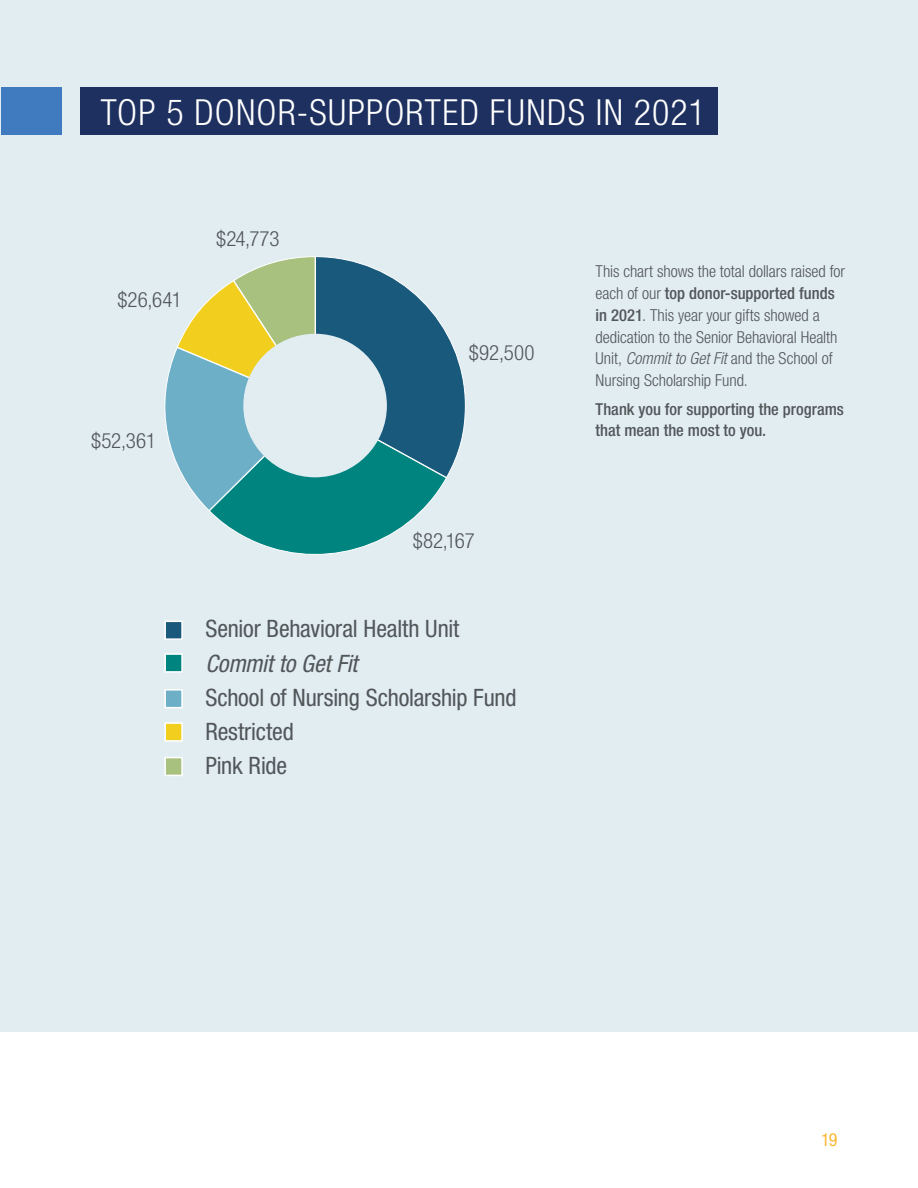
<style>
.page{position:relative;width:918px;height:1188px;background:#fff}
.page>*{position:absolute;margin:0;border:0;box-sizing:border-box;transform-origin:0 0}
.big_headline{font:300 condensed 36px "Helvetica Neue LT Std";letter-spacing:.035em;color:#fff}
.Donor_Amt{font:condensed 24px "Helvetica Neue LT Std";letter-spacing:-.01em;color:#525759}
.Donor_Amt-2{font:italic condensed 24px "Helvetica Neue LT Std";letter-spacing:-.015em;color:#525759}
.big_headline-2{font:300 condensed 21px "Helvetica Neue LT Std";letter-spacing:-.005em;color:#525759}
.t1{font:condensed 18px "Helvetica Neue LT Std";color:#fbb735}
.Body_Text{font:300 condensed 16.5px/21.8px "Helvetica Neue LT Std";letter-spacing:-.005em;color:#525759}
.Body_Text-2{font:500 condensed 16.5px/21.8px "Helvetica Neue LT Std";color:#525759}
.s1{font-weight:500}
.s2{font-style:italic}
</style>
<div class="page">
<div style="left:0;top:0;width:918px;height:1031px;background:#e2edf2"></div>
<div style="left:164px;top:621px;width:19px;height:19px;background:#19597c;border:2px solid #fff"></div>
<div style="left:164px;top:653px;width:19px;height:20px;background:#00847f;border:2px solid #fff"></div>
<div style="left:164px;top:689px;width:19px;height:19px;background:#6cafc6;border:2px solid #fff"></div>
<div style="left:164px;top:722px;width:19px;height:20px;background:#f2cf1f;border:2px solid #fff"></div>
<div style="left:164px;top:757px;width:19px;height:19px;background:#a9c17e;border:2px solid #fff"></div>
<div style="left:80px;top:87px;width:637px;height:48px;background:#1d305f"></div>
<div style="left:1px;top:87px;width:61px;height:48px;background:#407bbf"></div>
<svg style="left:164px;top:256px;width:302px;height:299px"></svg>
<div style="left:243px;top:334px;width:144px;height:143px;background:#e2edf2;border-radius:50%"></div>
<p class="big_headline" style="left:101px;top:91px;width:606px">TOP 5 DONOR-SUPPORTED FUNDS IN 2021</p>
<p class="big_headline-2" style="left:117px;top:287px;width:66px">$26,641</p>
<p class="big_headline-2" style="left:216px;top:226px;width:65px">$24,773</p>
<p class="big_headline-2" style="left:91px;top:429px;width:67px">$52,361</p>
<p class="big_headline-2" style="left:469px;top:340px;width:67px">$92,500</p>
<p class="big_headline-2" style="left:413px;top:529px;width:64px">$82,167</p>
<p class="Donor_Amt" style="left:205px;top:615px;width:256px">Senior Behavioral Health Unit</p>
<p class="Donor_Amt-2" style="left:205px;top:649px;width:154px">Commit to Get Fit</p>
<p class="Donor_Amt" style="left:205px;top:683px;width:313px">School of Nursing Scholarship Fund</p>
<p class="Donor_Amt" style="left:205px;top:717px;width:90px">Restricted</p>
<p class="Donor_Amt" style="left:205px;top:752px;width:83px">Pink Ride</p>
<p class="Body_Text" style="left:596px;top:261px;width:251px">This chart shows the total dollars raised for each of our <span class="s1">top donor-supported funds in 2021</span>. This year your gifts showed a dedication to the Senior Behavioral Health Unit, <span class="s2">Commit to Get Fit</span> and the School of Nursing Scholarship Fund.</p>
<p class="Body_Text-2" style="left:596px;top:398px;width:250px">Thank you for supporting the programs that mean the most to you.</p>
<p class="t1" style="left:821px;top:1129px;width:18px">19</p>
</div>
